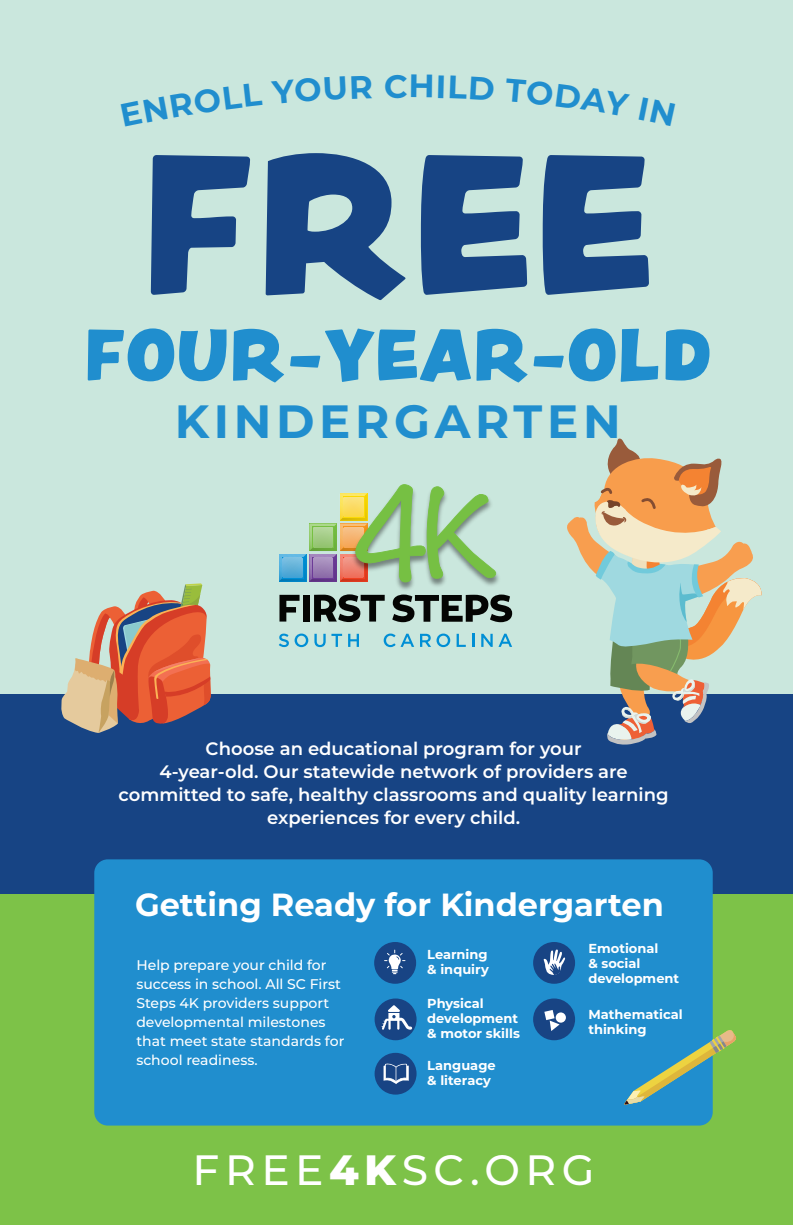
<style>
.page{position:relative;width:793px;height:1225px;background:#fff}
.page>*{position:absolute;margin:0;border:0;box-sizing:border-box;transform-origin:0 0}
.t1{font:174.9px "Peachy Keen JF";color:#174484}
.t2{font:63.9px "Peachy Keen JF";letter-spacing:.025em;color:#208ece}
.t3{font:700 46.6px "Montserrat";letter-spacing:.1em;color:#208ece}
.t4{font:500 42.3px "Montserrat";letter-spacing:.13em;color:#fff}
.t5{font:700 32.3px "Montserrat";color:#208ece}
.t6{font:700 32px "Montserrat";color:#fff}
.t7{font:600 18px/23px "Montserrat";color:#fff;text-align:center}
.t8{font:500 14px/19px "Montserrat";color:#fff}
.t9{font:700 13px/15px "Montserrat";color:#fff}
.s1{font-weight:800}
</style>
<div class="page">
<div style="left:0;top:0;width:792px;height:1224px;background:#cae7dd"></div>
<div style="left:0;top:694px;width:792px;height:530px;background:#7dc248"></div>
<div style="left:0;top:694px;width:792px;height:199px;background:#174484"></div>
<svg style="left:61px;top:583px;width:150px;height:150px"></svg>
<img style="left:397px;top:572px;width:102px;height:18px">
<svg style="left:279px;top:484px;width:217px;height:98px"></svg>
<svg style="left:279px;top:633px;width:29px;height:14px"></svg>
<svg style="left:314px;top:634px;width:11px;height:13px"></svg>
<svg style="left:331px;top:634px;width:11px;height:13px"></svg>
<svg style="left:348px;top:634px;width:11px;height:13px"></svg>
<svg style="left:383px;top:633px;width:31px;height:14px"></svg>
<svg style="left:420px;top:633px;width:30px;height:14px"></svg>
<svg style="left:456px;top:634px;width:9px;height:13px"></svg>
<svg style="left:472px;top:634px;width:2px;height:13px"></svg>
<svg style="left:481px;top:634px;width:11px;height:13px"></svg>
<svg style="left:498px;top:633px;width:14px;height:14px"></svg>
<svg style="left:392px;top:594px;width:120px;height:28px"></svg>
<svg style="left:279px;top:595px;width:20px;height:26px"></svg>
<div style="left:303px;top:595px;width:7px;height:26px;background:#040503"></div>
<svg style="left:314px;top:594px;width:70px;height:28px"></svg>
<div style="left:94px;top:859px;width:618px;height:266px;background:#208ece;border-radius:13px"></div>
<svg style="left:567px;top:438px;width:195px;height:307px"></svg>
<svg style="left:624px;top:1028px;width:112px;height:76px"></svg>
<div style="left:374px;top:942px;width:42px;height:41px;background:#184484;border-radius:21px"></div>
<svg style="left:384px;top:949px;width:21px;height:25px"></svg>
<div style="left:533px;top:942px;width:42px;height:41px;background:#184484;border-radius:21px"></div>
<svg style="left:543px;top:949px;width:22px;height:26px"></svg>
<div style="left:374px;top:998px;width:42px;height:42px;background:#184484;border-radius:21px"></div>
<svg style="left:381px;top:1005px;width:31px;height:24px"></svg>
<div style="left:533px;top:998px;width:42px;height:42px;background:#184484;border-radius:21px"></div>
<div style="left:555px;top:1012px;width:11px;height:10px;background:#fff;border-radius:50%"></div>
<svg style="left:544px;top:1010px;width:15px;height:21px"></svg>
<div style="left:374px;top:1052px;width:42px;height:42px;background:#184484;border-radius:21px"></div>
<svg style="left:383px;top:1063px;width:25px;height:21px"></svg>
<h3 class="t5" style="left:384px;top:63px;width:26px">C</h3>
<h1 class="t1" style="left:142px;top:92px;width:512px">FREE</h1>
<h2 class="t2" style="left:85px;top:306px;width:627px">FOUR-YEAR-OLD</h2>
<h3 class="t3" style="left:175px;top:387px;width:447px">KINDERGARTEN</h3>
<p class="t7" style="left:118px;top:736px;width:551px">Choose an educational program for your<br>4-year-old. Our statewide network of providers are committed to safe, healthy classrooms and quality learning experiences for every child.</p>
<h3 class="t6" style="left:135px;top:881px;width:530px">Getting Ready for Kindergarten</h3>
<p class="t8" style="left:136px;top:954px;width:209px">Help prepare your child for success in school. All SC First<br>Steps 4K providers support developmental milestones that meet state standards for school readiness.</p>
<p class="t9" style="left:427px;top:946px;width:63px">Learning &amp; inquiry</p>
<p class="t9" style="left:588px;top:939px;width:92px">Emotional<br>&amp; social development</p>
<p class="t9" style="left:427px;top:995px;width:94px">Physical development &amp; motor skills</p>
<p class="t9" style="left:427px;top:1056px;width:70px">Language &amp; literacy</p>
<p class="t9" style="left:588px;top:1006px;width:96px">Mathematical thinking</p>
<h3 class="t4" style="left:192px;top:1140px;width:403px">FREE<span class="s1">4K</span>SC.ORG</h3>
</div>
